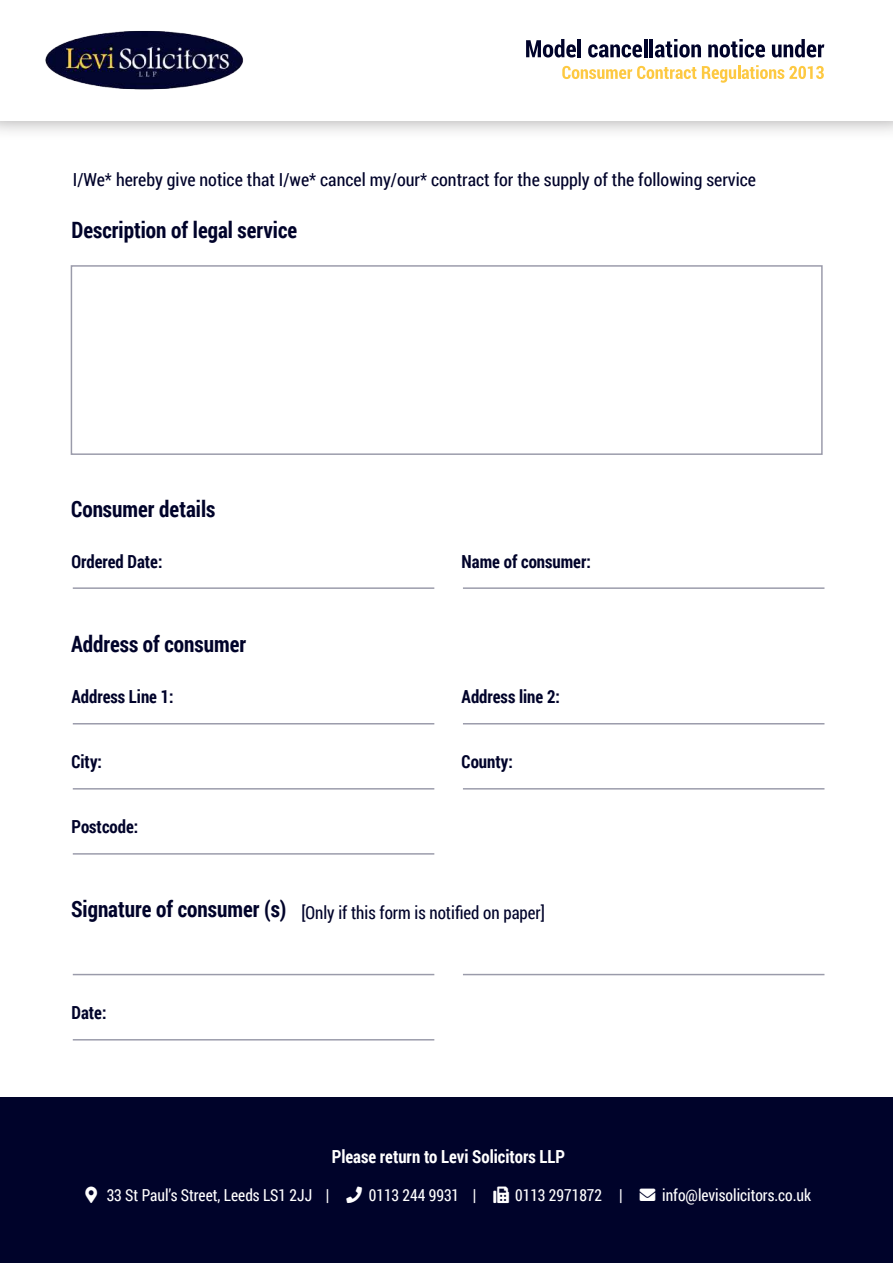
<style>
.page{position:relative;width:893px;height:1263px;background:#fff}
.page>*{position:absolute;margin:0;border:0;box-sizing:border-box;transform-origin:0 0}
.t1{font:700 22.5px "Roboto Condensed";color:#00032a;scale:.94 1}
.t2{font:18px "Roboto Condensed";color:#00032a}
.t3{font:700 18px "Roboto Condensed";color:#00032a;scale:.94 1}
.t4{font:18px "Roboto Condensed";color:#00032a;scale:.94 1}
.t5{font:700 18px "Roboto Condensed";color:#fff;scale:.94 1}
.t6{font:16.5px "Roboto Condensed";color:#fff;scale:.94 1}
.s1{font-weight:700;font-size:22.5px}
.s2{font-weight:700}
</style>
<div class="page">
<img style="left:45px;top:31px;width:199px;height:59px">
<svg style="left:526px;top:39px;width:50px;height:19px"></svg>
<hr style="left:578px;top:39px;width:3px;height:18px;background:#00032a">
<svg style="left:588px;top:44px;width:54px;height:14px"></svg>
<hr style="left:644px;top:39px;width:3px;height:18px;background:#00032a">
<hr style="left:650px;top:39px;width:3px;height:18px;background:#00032a">
<svg style="left:655px;top:39px;width:46px;height:19px"></svg>
<svg style="left:708px;top:39px;width:57px;height:19px"></svg>
<svg style="left:772px;top:39px;width:52px;height:19px"></svg>
<svg style="left:562px;top:65px;width:262px;height:18px"></svg>
<hr style="left:73px;top:587px;width:361px;height:2px;background:#00032a">
<hr style="left:463px;top:587px;width:361px;height:2px;background:#00032a">
<hr style="left:73px;top:723px;width:361px;height:1px;background:#00032a">
<hr style="left:463px;top:723px;width:361px;height:1px;background:#00032a">
<hr style="left:73px;top:788px;width:361px;height:1px;background:#00032a">
<hr style="left:463px;top:788px;width:361px;height:1px;background:#00032a">
<hr style="left:73px;top:853px;width:361px;height:2px;background:#00032a">
<hr style="left:73px;top:974px;width:361px;height:1px;background:#00032a">
<hr style="left:463px;top:974px;width:361px;height:1px;background:#00032a">
<hr style="left:73px;top:1039px;width:361px;height:1px;background:#00032a">
<div style="left:0;top:1097px;width:893px;height:166px;background:#00032a"></div>
<p class="t2" style="left:73px;top:172px;width:685px">I/We* hereby give notice that I/we* cancel my/our* contract for the supply of the following service</p>
<p class="t1" style="left:71px;top:220px;width:242px">Description of legal service</p>
<p class="t1" style="left:71px;top:499px;width:155px">Consumer details</p>
<p class="t3" style="left:71px;top:554px;width:98px">Ordered Date:</p>
<p class="t3" style="left:462px;top:554px;width:139px">Name of consumer:</p>
<p class="t1" style="left:71px;top:635px;width:188px">Address of consumer</p>
<p class="t3" style="left:71px;top:689px;width:110px">Address Line 1:</p>
<p class="t3" style="left:462px;top:689px;width:106px">Address line 2:</p>
<p class="t3" style="left:71px;top:754px;width:34px">City:</p>
<p class="t3" style="left:462px;top:754px;width:56px">County:</p>
<p class="t3" style="left:71px;top:819px;width:73px">Postcode:</p>
<p class="t4" style="left:71px;top:900px;width:506px"><span class="s1">Signature of consumer (s)</span> [Only if this form is notified on paper]</p>
<p class="t3" style="left:71px;top:1005px;width:39px">Date:</p>
<p class="t5" style="left:332px;top:1149px;width:250px">Please return to Levi Solicitors LLP</p>
<p class="t6" style="left:107px;top:1183px;width:238px">33 St Paul’s Street, Leeds LS1 2JJ <span class="s2">|</span></p>
<p class="t6" style="left:369px;top:1183px;width:116px">0113 244 9931 <span class="s2">|</span></p>
<p class="t6" style="left:515px;top:1183px;width:116px">0113 2971872 <span class="s2">|</span></p>
<p class="t6" style="left:662px;top:1188px;width:160px">info@levisolicitors.co.uk</p>
</div>
